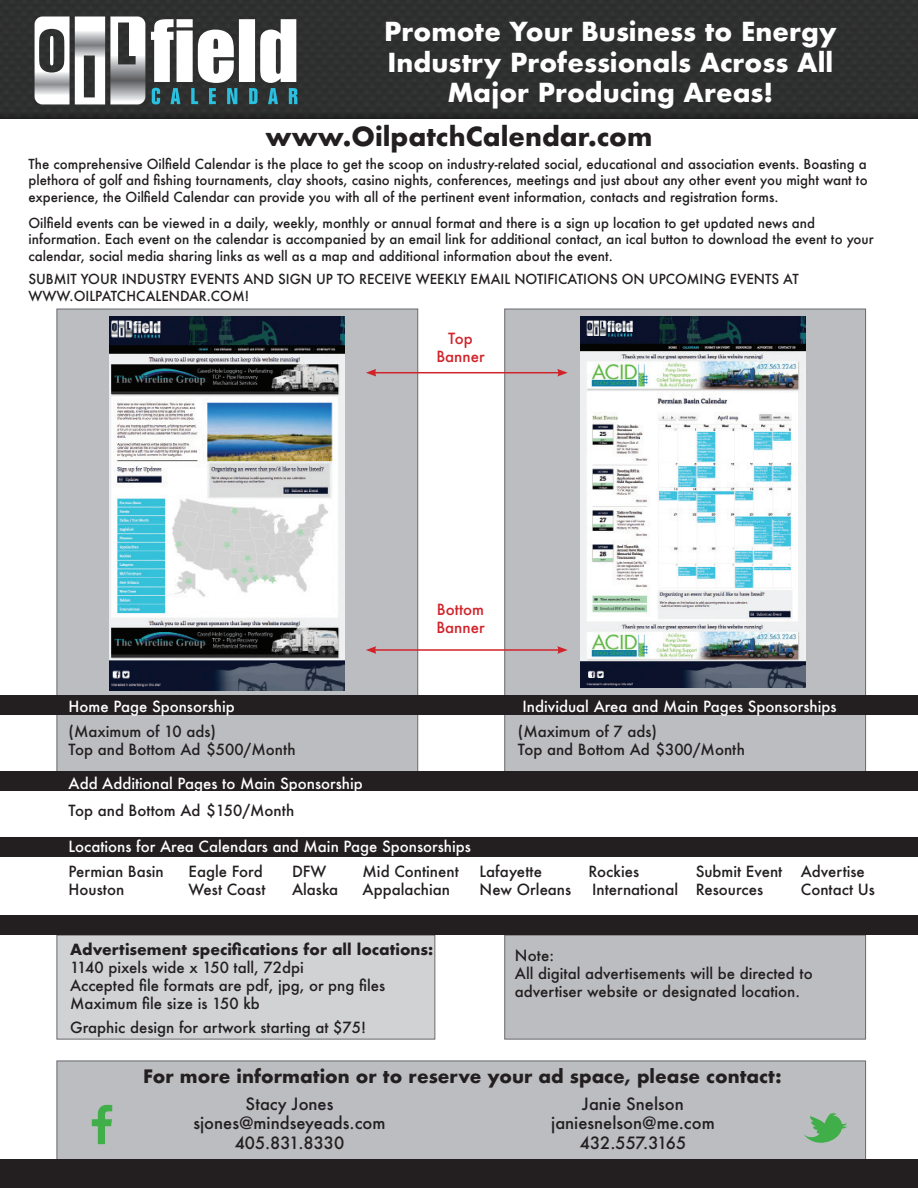
<style>
.page{position:relative;width:918px;height:1188px;background:#fff}
.page>*{position:absolute;margin:0;border:0;box-sizing:border-box;transform-origin:0 0}
.t1{font:700 25.5px "Futura";color:#fff}
.t2{font:700 25.5px "Futura";color:#231f20}
.t3{font:700 18px "Futura";color:#231f20}
.t4{font:500 16.5px "Futura";color:#231f20}
.t5{font:500 15px "Futura";color:#231f20}
.t6{font:500 15px "Futura";color:#fff}
.t7{font:700 15px "Futura";color:#231f20}
.t8{font:500 15px "Futura";color:#d1232a}
.t9{font:500 13.5px/16.2px "Futura";color:#231f20;text-align:justify}
</style>
<div class="page">
<div style="left:57px;top:1061px;width:809px;height:111px;background:#bcbdc0;border:1px solid #69696c"></div>
<div style="left:504px;top:935px;width:362px;height:105px;background:#bcbdc0;border:1px solid #69696c"></div>
<div style="left:57px;top:935px;width:378px;height:105px;background:#d1d2d4;border:1px solid #69696c"></div>
<div style="left:57px;top:309px;width:361px;height:479px;background:#bcbdc0;border:1px solid #69696c"></div>
<div style="left:504px;top:309px;width:362px;height:479px;background:#bcbdc0;border:1px solid #69696c"></div>
<div style="left:0;top:695px;width:918px;height:20px;background:#231f20"></div>
<div style="left:0;top:771px;width:918px;height:20px;background:#231f20"></div>
<div style="left:0;top:837px;width:918px;height:20px;background:#231f20"></div>
<div style="left:0;top:915px;width:918px;height:20px;background:#231f20"></div>
<div style="left:0;top:0;width:918px;height:118px;background:#2e2f2f"></div>
<div style="left:0;top:1160px;width:918px;height:28px;background:#231f20"></div>
<img style="left:109px;top:317px;width:235px;height:373px">
<img style="left:580px;top:317px;width:226px;height:371px">
<hr style="left:374px;top:372px;width:186px;height:1px;background:#d1232a">
<svg style="left:366px;top:369px;width:10px;height:8px"></svg>
<svg style="left:557px;top:369px;width:11px;height:8px"></svg>
<hr style="left:374px;top:649px;width:186px;height:2px;background:#d1232a">
<svg style="left:366px;top:646px;width:10px;height:8px"></svg>
<svg style="left:557px;top:646px;width:11px;height:8px"></svg>
<svg style="left:92px;top:1105px;width:20px;height:39px"></svg>
<svg style="left:804px;top:1113px;width:43px;height:30px"></svg>
<svg style="left:35px;top:16px;width:110px;height:88px"></svg>
<svg style="left:151px;top:19px;width:147px;height:85px"></svg>
<p class="t1" style="left:384px;top:13px;width:454px">Promote Your Business to Energy</p>
<p class="t1" style="left:388px;top:44px;width:447px">Industry Professionals Across All</p>
<p class="t1" style="left:448px;top:74px;width:327px">Major Producing Areas!</p>
<p class="t2" style="left:266px;top:118px;width:388px">www.OilpatchCalendar.com</p>
<p class="t9" style="left:28px;top:156px;width:841px">The comprehensive Oilfield Calendar is the place to get the scoop on industry-related social, educational and association events. Boasting a plethora of golf and fishing tournaments, clay shoots, casino nights, conferences, meetings and just about any other event you might want to experience, the Oilfield Calendar can provide you with all of the pertinent event information, contacts and registration forms.</p>
<p class="t9" style="left:28px;top:215px;width:847px;text-align:left">Oilfield events can be viewed in a daily, weekly, monthly or annual format and there is a sign up location to get updated news and information. Each event on the calendar is accompanied by an email link for additional contact, an ical button to download the event to your calendar, social media sharing links as well as a map and additional information about the event.</p>
<p class="t9" style="left:28px;top:271px;width:772px">SUBMIT YOUR INDUSTRY EVENTS AND SIGN UP TO RECEIVE WEEKLY EMAIL NOTIFICATIONS ON UPCOMING EVENTS AT</p>
<p class="t9" style="left:28px;top:287px;width:222px">WWW.OILPATCHCALENDAR.COM!</p>
<p class="t8" style="left:448px;top:328px;width:26px">Top</p>
<p class="t8" style="left:436px;top:346px;width:50px">Banner</p>
<p class="t6" style="left:69px;top:696px;width:168px">Home Page Sponsorship</p>
<p class="t5" style="left:69px;top:721px;width:149px">(Maximum of 10 ads)</p>
<p class="t5" style="left:69px;top:739px;width:229px">Top and Bottom Ad $500/Month</p>
<p class="t8" style="left:437px;top:599px;width:49px">Bottom</p>
<p class="t8" style="left:436px;top:617px;width:50px">Banner</p>
<p class="t6" style="left:522px;top:696px;width:316px">Individual Area and Main Pages Sponsorships</p>
<p class="t5" style="left:518px;top:721px;width:141px">(Maximum of 7 ads)</p>
<p class="t5" style="left:518px;top:739px;width:229px">Top and Bottom Ad $300/Month</p>
<p class="t6" style="left:69px;top:773px;width:296px">Add Additional Pages to Main Sponsorship</p>
<p class="t5" style="left:69px;top:800px;width:227px">Top and Bottom Ad $150/Month</p>
<p class="t6" style="left:69px;top:837px;width:404px">Locations for Area Calendars and Main Page Sponsorships</p>
<p class="t5" style="left:69px;top:861px;width:97px">Permian Basin</p>
<p class="t5" style="left:189px;top:861px;width:76px">Eagle Ford</p>
<p class="t5" style="left:292px;top:861px;width:36px">DFW</p>
<p class="t5" style="left:363px;top:861px;width:98px">Mid Continent</p>
<p class="t5" style="left:480px;top:861px;width:64px">Lafayette</p>
<p class="t5" style="left:588px;top:861px;width:52px">Rockies</p>
<p class="t5" style="left:69px;top:879px;width:57px">Houston</p>
<p class="t5" style="left:189px;top:879px;width:78px">West Coast</p>
<p class="t5" style="left:292px;top:879px;width:48px">Alaska</p>
<p class="t5" style="left:363px;top:879px;width:89px">Appalachian</p>
<p class="t5" style="left:480px;top:879px;width:93px">New Orleans</p>
<p class="t5" style="left:592px;top:879px;width:88px">International</p>
<p class="t5" style="left:696px;top:861px;width:88px">Submit Event</p>
<p class="t5" style="left:696px;top:879px;width:69px">Resources</p>
<p class="t5" style="left:801px;top:861px;width:66px">Advertise</p>
<p class="t5" style="left:801px;top:879px;width:76px">Contact Us</p>
<p class="t7" style="left:70px;top:938px;width:365px">Advertisement specifications for all locations:</p>
<p class="t5" style="left:70px;top:957px;width:235px">1140 pixels wide x 150 tall, 72dpi</p>
<p class="t5" style="left:70px;top:975px;width:317px">Accepted file formats are pdf, jpg, or png files</p>
<p class="t5" style="left:70px;top:993px;width:191px">Maximum file size is 150 kb</p>
<p class="t5" style="left:70px;top:1018px;width:297px">Graphic design for artwork starting at $75!</p>
<p class="t5" style="left:515px;top:945px;width:41px">Note:</p>
<p class="t5" style="left:515px;top:963px;width:299px">All digital advertisements will be directed to</p>
<p class="t5" style="left:515px;top:981px;width:287px">advertiser website or designated location.</p>
<p class="t3" style="left:143px;top:1064px;width:640px">For more information or to reserve your ad space, please contact:</p>
<p class="t4" style="left:246px;top:1092px;width:89px">Stacy Jones</p>
<p class="t4" style="left:193px;top:1112px;width:194px">sjones@mindseyeads.com</p>
<p class="t4" style="left:235px;top:1132px;width:111px">405.831.8330</p>
<p class="t4" style="left:582px;top:1092px;width:103px">Janie Snelson</p>
<p class="t4" style="left:551px;top:1112px;width:165px">janiesnelson@me.com</p>
<p class="t4" style="left:580px;top:1132px;width:108px">432.557.3165</p>
</div>
